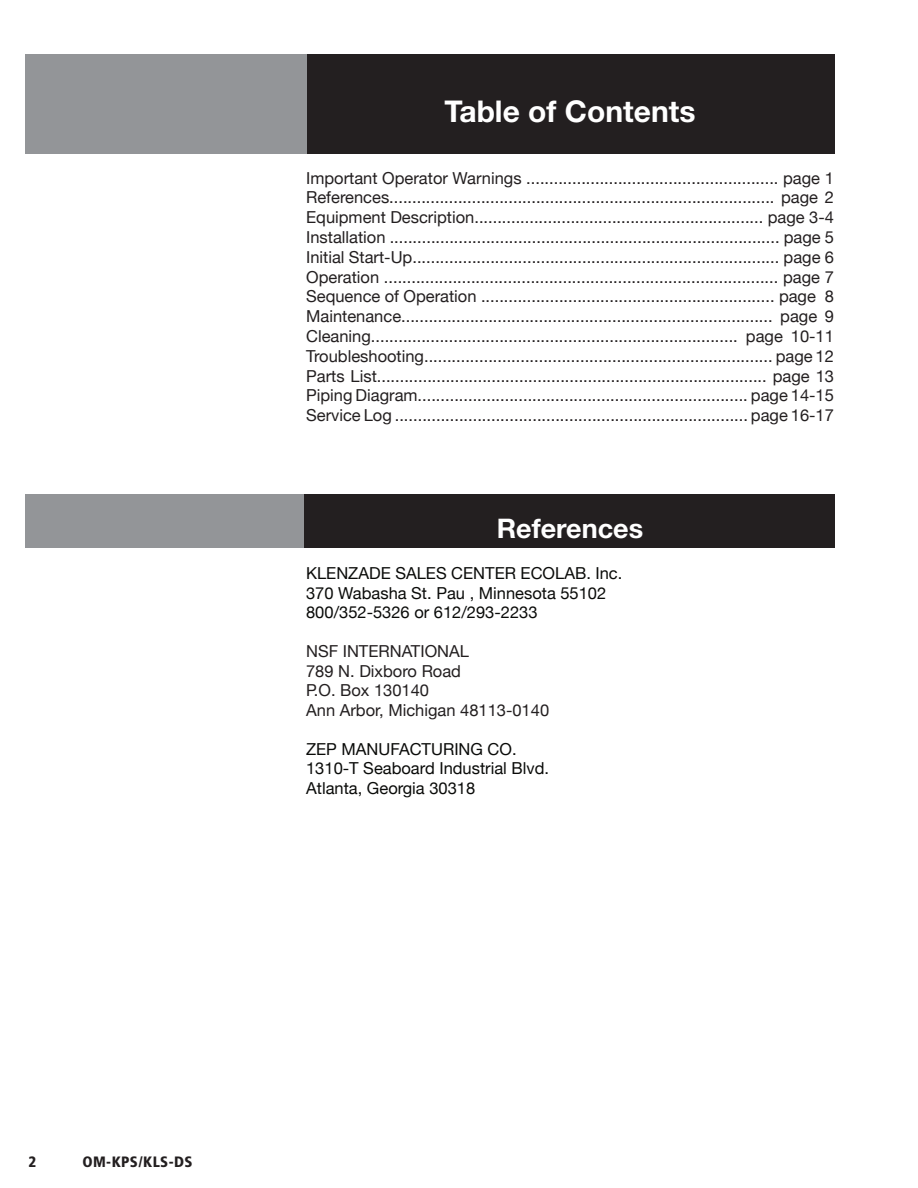
<style>
.page{position:relative;width:918px;height:1188px;background:#fff}
.page>*{position:absolute;margin:0;border:0;box-sizing:border-box;transform-origin:0 0}
.t1{font:700 30px "Helvetica Neue";color:#fff}
.t2{font:700 27px "Helvetica Neue";color:#fff}
.t3{font:16.5px/19.8px "Helvetica Neue";color:#231f20;text-align:justify}
.t4{font:16.5px/19.5px "Helvetica Neue";color:#0a0b09}
.t5{font:900 condensed 15px "Frutiger";letter-spacing:.025em;color:#231f20}
</style>
<div class="page">
<div style="left:304px;top:54px;width:532px;height:99px;background:#231f20"></div>
<div style="left:26px;top:54px;width:282px;height:99px;background:#939598"></div>
<div style="left:304px;top:494px;width:532px;height:54px;background:#231f20"></div>
<div style="left:26px;top:494px;width:278px;height:54px;background:#939598"></div>
<h1 class="t1" style="left:444px;top:92px;width:253px">Table of Contents</h1>
<p class="t3" style="left:306px;top:168px;width:529px">Important Operator Warnings ....................................................... page 1<br>References.................................................................................... page 2<br>Equipment Description............................................................... page 3-4<br>Installation ..................................................................................... page 5<br>Initial Start-Up................................................................................ page 6<br>Operation ...................................................................................... page 7<br>Sequence of Operation ................................................................ page 8<br>Maintenance................................................................................. page 9<br>Cleaning................................................................................ page 10-11<br>Troubleshooting............................................................................ page 12<br>Parts List..................................................................................... page 13<br>Piping Diagram........................................................................ page 14-15<br>Service Log ............................................................................. page 16-17</p>
<h2 class="t2" style="left:497px;top:512px;width:148px">References</h2>
<p class="t4" style="left:306px;top:563px;width:318px">KLENZADE SALES CENTER ECOLAB. Inc.<br>370 Wabasha St. Pau , Minnesota 55102<br>800/352-5326 or 612/293-2233</p>
<p class="t3" style="left:306px;top:641px;width:245px;text-align:left">NSF INTERNATIONAL<br>789 N. Dixboro Road<br>P.O. Box 130140<br>Ann Arbor, Michigan 48113-0140</p>
<p class="t4" style="left:306px;top:739px;width:244px">ZEP MANUFACTURING CO.<br>1310-T Seaboard Industrial Blvd.<br>Atlanta, Georgia 30318</p>
<p class="t5" style="left:28px;top:1153px;width:9px">2</p>
<p class="t5" style="left:82px;top:1153px;width:112px">OM-KPS/KLS-DS</p>
</div>
